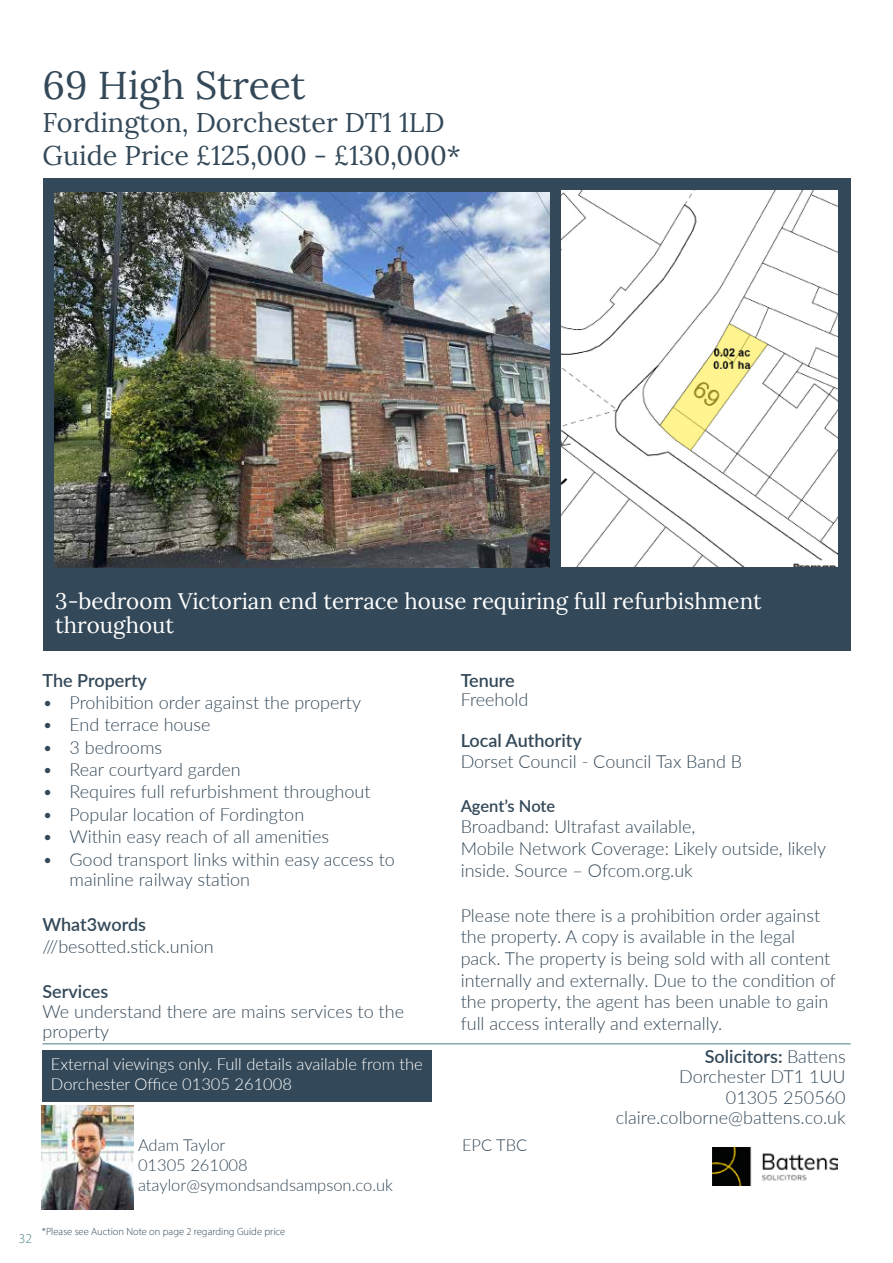
<style>
.page{position:relative;width:893px;height:1263px;background:#fff}
.page>*{position:absolute;margin:0;border:0;box-sizing:border-box;transform-origin:0 0}
.t1{font:39px "Lora";letter-spacing:-.005em;color:#334858}
.t2{font:27px/33px "Lora";color:#334858}
.t3{font:22.5px/24px "Lora";color:#fff}
.t4{font:300 18px/21.6px "Lato";color:#334858}
.t5{font:600 18px "Lato";color:#334858}
.t6{font:300 16.5px/19.8px "Lato";color:#fff}
.t7{font:300 16.5px/20.2px "Lato";color:#334858}
.t8{font:600 16.5px "Lato";letter-spacing:-.005em;color:#334858}
.t9{font:300 13.5px "Myriad Pro";color:#467d82}
.t10{font:300 10.5px "Myriad Pro";color:#334858}
.s1{font-weight:600}
</style>
<div class="page">
<div style="left:43px;top:179px;width:807px;height:472px;background:#334858"></div>
<img style="left:55px;top:192px;width:494px;height:375px">
<hr style="left:43px;top:1043px;width:807px;height:1px;background:#467d82">
<img style="left:561px;top:190px;width:277px;height:376px">
<div style="left:42px;top:1050px;width:389px;height:51px;background:#334858"></div>
<img style="left:42px;top:1105px;width:91px;height:105px">
<img style="left:713px;top:1148px;width:124px;height:37px">
<h1 class="t1" style="left:43px;top:56px;width:265px">69 High Street</h1>
<h2 class="t2" style="left:43px;top:105px;width:420px">Fordington, Dorchester DT1 1LD<br>Guide Price £125,000 - £130,000*</h2>
<p class="t3" style="left:55px;top:588px;width:708px">3-bedroom Victorian end terrace house requiring full refurbishment throughout</p>
<p class="t5" style="left:43px;top:667px;width:106px">The Property</p>
<p class="t4" style="left:43px;top:691px;width:320px">• Prohibition order against the property</p>
<p class="t4" style="left:43px;top:713px;width:170px">• End terrace house</p>
<p class="t4" style="left:43px;top:736px;width:121px">• 3 bedrooms</p>
<p class="t4" style="left:43px;top:758px;width:200px">• Rear courtyard garden</p>
<p class="t4" style="left:43px;top:780px;width:329px">• Requires full refurbishment throughout</p>
<p class="t4" style="left:43px;top:803px;width:263px">• Popular location of Fordington</p>
<p class="t4" style="left:43px;top:825px;width:288px">• Within easy reach of all amenities</p>
<p class="t4" style="left:70px;top:848px;width:327px;line-height:20.2px;text-indent:-27px">• Good transport links within easy access to mainline railway station</p>
<p class="t5" style="left:43px;top:911px;width:105px">What3words</p>
<p class="t4" style="left:43px;top:935px;width:173px">///besotted.stick.union</p>
<p class="t5" style="left:43px;top:978px;width:67px">Services</p>
<p class="t4" style="left:43px;top:1001px;width:363px;line-height:20.2px">We understand there are mains services to the property</p>
<p class="t6" style="left:51px;top:1053px;width:373px">External viewings only. Full details available from the<br>Dorchester Office 01305 261008</p>
<p class="t5" style="left:461px;top:667px;width:56px">Tenure</p>
<p class="t4" style="left:461px;top:688px;width:69px">Freehold</p>
<p class="t5" style="left:461px;top:727px;width:123px">Local Authority</p>
<p class="t4" style="left:461px;top:750px;width:283px">Dorset Council - Council Tax Band B</p>
<p class="t8" style="left:461px;top:794px;width:96px">Agent’s Note</p>
<p class="t4" style="left:461px;top:815px;width:367px">Broadband: Ultrafast available,<br>Mobile Network Coverage: Likely outside, likely inside. Source – Ofcom.org.uk</p>
<p class="t4" style="left:461px;top:904px;width:377px">Please note there is a prohibition order against the property. A copy is available in the legal pack. The property is being sold with all content internally and externally. Due to the condition of the property, the agent has been unable to gain full access interally and externally.</p>
<p class="t4" style="left:616px;top:1046px;width:232px;line-height:20.2px;text-align:right"><span class="s1">Solicitors:</span> Battens<br>Dorchester DT1 1UU<br>01305 250560 claire.colborne@battens.co.uk</p>
<p class="t7" style="left:138px;top:1134px;width:89px">Adam Taylor</p>
<p class="t7" style="left:462px;top:1134px;width:67px">EPC TBC</p>
<p class="t7" style="left:138px;top:1154px;width:257px">01305 261008 ataylor@symondsandsampson.co.uk</p>
<p class="t9" style="left:19px;top:1230px;width:15px">32</p>
<p class="t10" style="left:42px;top:1225px;width:245px">*Please see Auction Note on page 2 regarding Guide price</p>
</div>
